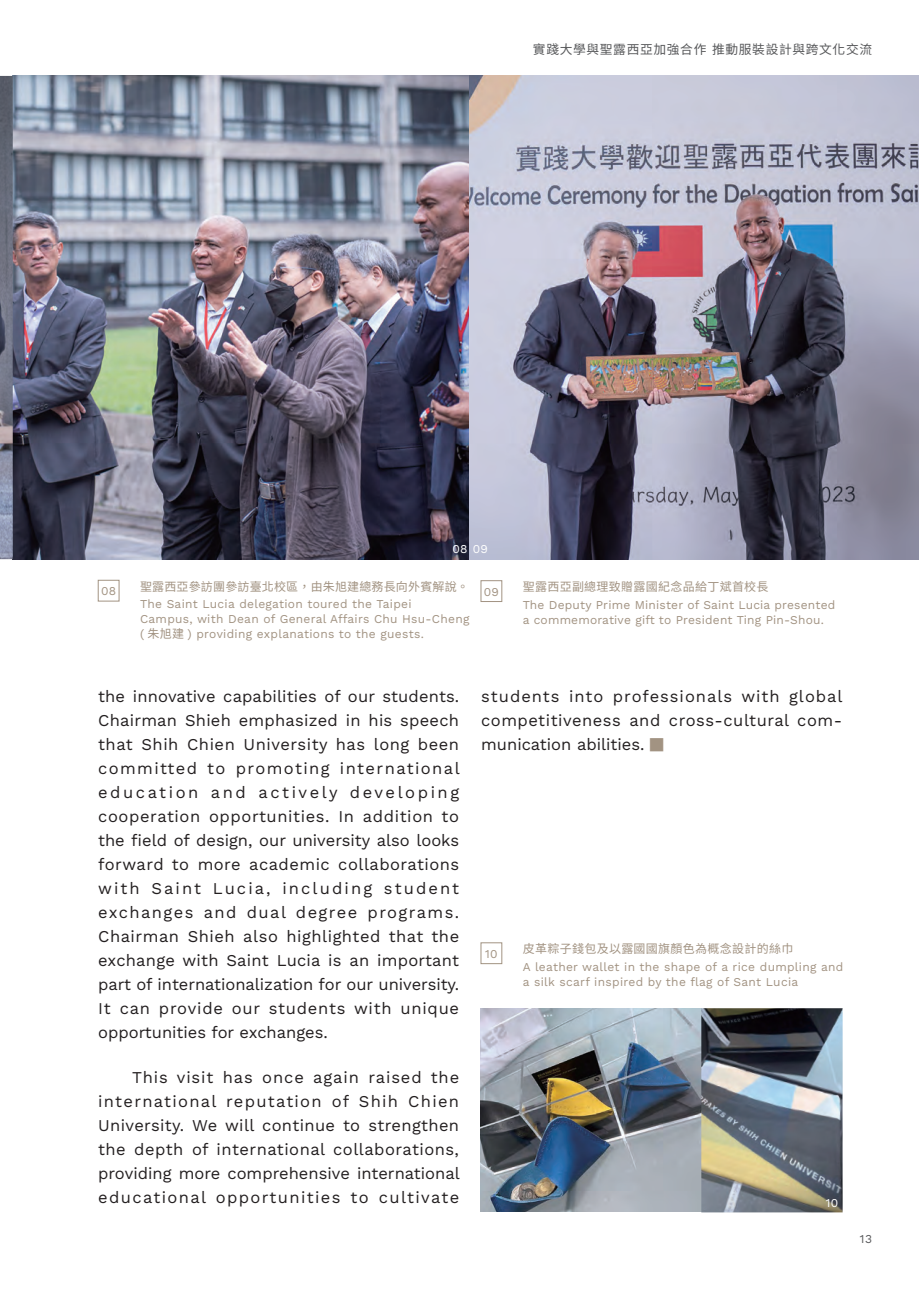
<style>
.page{position:relative;width:919px;height:1289px;background:#fff}
.page>*{position:absolute;margin:0;border:0;box-sizing:border-box;transform-origin:0 0}
.t1{font:16.5px/24px "Work Sans";letter-spacing:.03em;color:#231f20;text-align:justify}
.t2{font:12.75px "Noto Sans CJ Ktc";letter-spacing:.05em;color:#57585a}
.t3{font:12px/15px "Work Sans";letter-spacing:.025em;color:#a29382}
.t4{font:12px "Noto Sans CJ Ktc";letter-spacing:.025em;color:#a29382}
.t5{font:12px "Work Sans";color:#fff}
.t6{font:12px "Work Sans";color:#57585a}
.s1{font-family:"Noto Sans CJ Ktc"}
.s2{font-family:"Noto Sans CJ Ktc";font-weight:700;color:#a29382}
</style>
<div class="page">
<div style="left:98px;top:580px;width:21px;height:21px;border:1px solid #a29382"></div>
<div style="left:480px;top:580px;width:22px;height:21px;border:1px solid #a29382"></div>
<div style="left:480px;top:942px;width:22px;height:21px;border:1px solid #a29382"></div>
<img style="left:0;top:76px;width:918px;height:483px">
<img style="left:480px;top:1008px;width:362px;height:204px">
<p class="t2" style="left:533px;top:42px;width:341px">實踐大學與聖露西亞加強合作推動服裝設計與跨文化交流</p>
<p class="t3" style="left:101px;top:583px;width:17px">08</p>
<p class="t5" style="left:452px;top:540px;width:37px">08 09</p>
<p class="t4" style="left:140px;top:580px;width:330px">聖露西亞參訪團參訪臺北校區，由朱旭建總務長向外賓解說。</p>
<p class="t3" style="left:140px;top:596px;width:331px">The Saint Lucia delegation toured the Taipei<br>Campus, with Dean of General Affairs Chu Hsu-Cheng ( <span class="s1">朱旭建</span> ) providing explanations to the guests.</p>
<p class="t3" style="left:484px;top:583px;width:17px">09</p>
<p class="t4" style="left:522px;top:580px;width:247px">聖露西亞副總理致贈露國紀念品給丁斌首校長</p>
<p class="t3" style="left:522px;top:596px;width:314px">The Deputy Prime Minister of Saint Lucia presented a commemorative gift to President Ting Pin-Shou.</p>
<p class="t1" style="left:98px;top:683px;width:363px">the innovative capabilities of our students.<br>Chairman Shieh emphasized in his speech that Shih Chien University has long been committed to promoting international education and actively developing cooperation opportunities. In addition to the field of design, our university also looks forward to more academic collaborations with Saint Lucia, including student exchanges and dual degree programs.<br>Chairman Shieh also highlighted that the exchange with Saint Lucia is an important part of internationalization for our university.<br>It can provide our students with unique opportunities for exchanges.</p>
<p class="t1" style="left:98px;top:1065px;width:363px;text-indent:34px">This visit has once again raised the international reputation of Shih Chien University. We will continue to strengthen the depth of international collaborations, providing more comprehensive international educational opportunities to cultivate</p>
<p class="t1" style="left:481px;top:683px;width:363px">students into professionals with global competitiveness and cross-cultural com&shy;munication abilities. <span class="s2">■</span></p>
<p class="t3" style="left:485px;top:945px;width:14px">10</p>
<p class="t4" style="left:523px;top:942px;width:272px">皮革粽子錢包及以露國國旗顏色為概念設計的絲巾</p>
<p class="t3" style="left:523px;top:958px;width:322px">A leather wallet in the shape of a rice dumpling and a silk scarf inspired by the flag of Sant Lucia</p>
<p class="t5" style="left:825px;top:1193px;width:14px">10</p>
<p class="t6" style="left:859px;top:1229px;width:14px">13</p>
</div>
